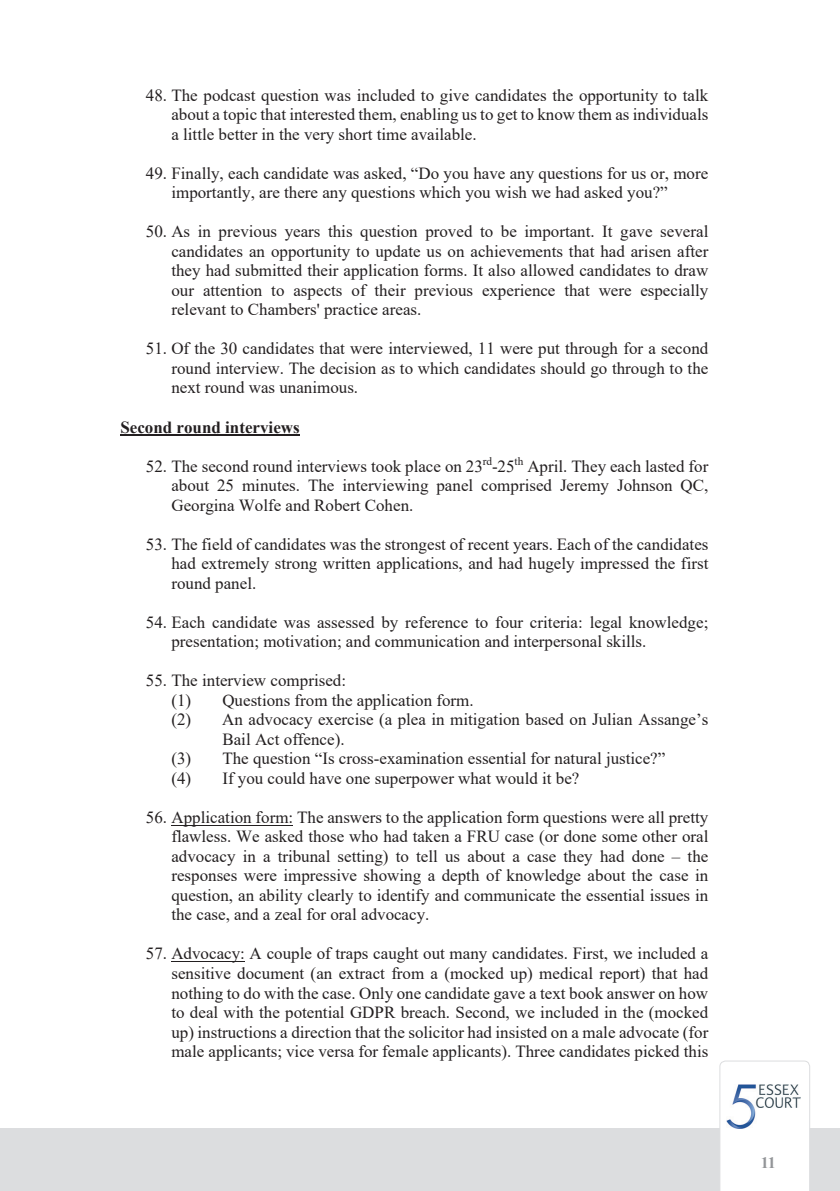
<style>
.page{position:relative;width:840px;height:1191px;background:#fff}
.page>*{position:absolute;margin:0;border:0;box-sizing:border-box;transform-origin:0 0}
.t1{font:17px/19.6px "Times New Roman";color:#231f20;text-align:justify}
.t2{font:700 17px "Times New Roman";color:#231f20}
.t3{font:700 16px "Times New Roman";color:#939598}
</style>
<div class="page">
<div style="left:0;top:1128px;width:839px;height:63px;background:#dcdddf"></div>
<hr style="left:120px;top:434px;width:179px;height:2px;background:#231f20">
<hr style="left:171px;top:824px;width:122px;height:1px;background:#231f20">
<hr style="left:171px;top:961px;width:74px;height:1px;background:#231f20">
<svg style="left:719px;top:1060px;width:90px;height:131px"></svg>
<p class="t1" style="left:171px;top:85px;width:538px;text-indent:-25px">48. The podcast question was included to give candidates the opportunity to talk about a topic that interested them, enabling us to get to know them as individuals a little better in the very short time available.</p>
<p class="t1" style="left:171px;top:163px;width:538px;text-indent:-25px">49. Finally, each candidate was asked, “Do you have any questions for us or, more importantly, are there any questions which you wish we had asked you?”</p>
<p class="t1" style="left:171px;top:221px;width:538px;text-indent:-25px">50. As in previous years this question proved to be important. It gave several candidates an opportunity to update us on achievements that had arisen after they had submitted their application forms. It also allowed candidates to draw our attention to aspects of their previous experience that were especially relevant to Chambers' practice areas.</p>
<p class="t1" style="left:171px;top:338px;width:538px;text-indent:-25px">51. Of the 30 candidates that were interviewed, 11 were put through for a second round interview. The decision as to which candidates should go through to the next round was unanimous.</p>
<p class="t2" style="left:120px;top:414px;width:181px">Second round interviews</p>
<p class="t1" style="left:171px;top:455px;width:538px;text-indent:-25px">52. The second round interviews took place on 23<sup>rd</sup>-25<sup>th</sup> April. They each lasted for about 25 minutes. The interviewing panel comprised Jeremy Johnson QC, Georgina Wolfe and Robert Cohen.</p>
<p class="t1" style="left:171px;top:534px;width:538px;text-indent:-25px">53. The field of candidates was the strongest of recent years. Each of the candidates had extremely strong written applications, and had hugely impressed the first round panel.</p>
<p class="t1" style="left:171px;top:611px;width:538px;text-indent:-25px">54. Each candidate was assessed by reference to four criteria: legal knowledge; presentation; motivation; and communication and interpersonal skills.</p>
<p class="t1" style="left:146px;top:670px;width:201px">55. The interview comprised:</p>
<p class="t1" style="left:171px;top:689px;width:303px">(1) Questions from the application form.</p>
<p class="t1" style="left:171px;top:709px;width:538px">(2) An advocacy exercise (a plea in mitigation based on Julian Assange’s</p>
<p class="t1" style="left:222px;top:728px;width:124px">Bail Act offence).</p>
<p class="t1" style="left:171px;top:748px;width:495px">(3) The question “Is cross-examination essential for natural justice?”</p>
<p class="t1" style="left:171px;top:767px;width:409px">(4) If you could have one superpower what would it be?</p>
<p class="t1" style="left:171px;top:807px;width:538px;text-indent:-25px">56. Application form: The answers to the application form questions were all pretty flawless. We asked those who had taken a FRU case (or done some other oral advocacy in a tribunal setting) to tell us about a case they had done – the responses were impressive showing a depth of knowledge about the case in question, an ability clearly to identify and communicate the essential issues in the case, and a zeal for oral advocacy.</p>
<p class="t1" style="left:171px;top:943px;width:538px;text-indent:-25px">57. Advocacy: A couple of traps caught out many candidates. First, we included a sensitive document (an extract from a (mocked up) medical report) that had nothing to do with the case. Only one candidate gave a text book answer on how to deal with the potential GDPR breach. Second, we included in the (mocked up) instructions a direction that the solicitor had insisted on a male advocate (for male applicants; vice versa for female applicants). Three candidates picked this</p>
<p class="t3" style="left:760px;top:1151px;width:17px">11</p>
</div>
